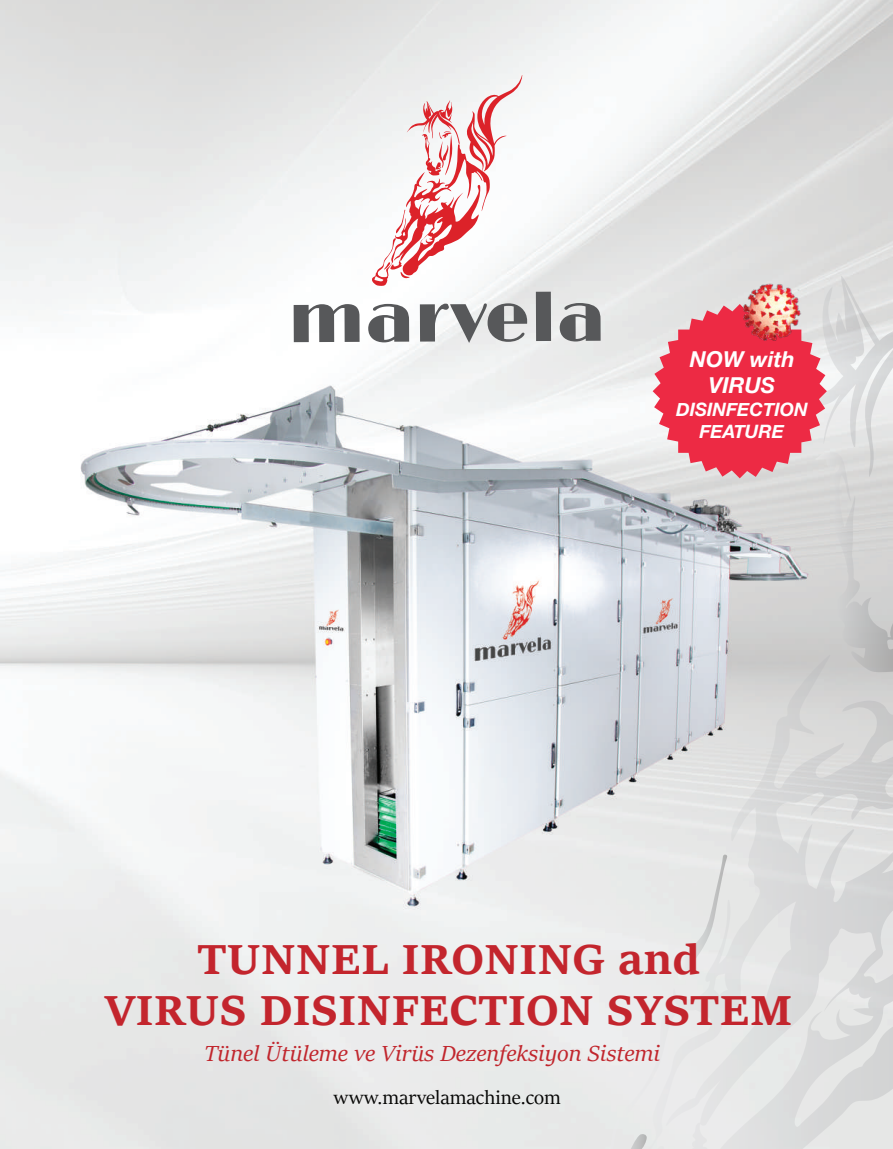
<style>
.page{position:relative;width:893px;height:1149px;background:#fff}
.page>*{position:absolute;margin:0;border:0;box-sizing:border-box;transform-origin:0 0}
.t1{font:700 45px/51px "Sitka Text";color:#c3252d;text-align:center}
.t2{font:italic 24px "Sitka Heading";color:#c1262d}
.t3{font:italic 700 21.9px/26.4px "Helvetica Neue";color:#fff;text-align:center}
.t4{font:21px "Sitka Display";color:#050504}
.t5{font:italic 700 18.45px/22px "Helvetica Neue";color:#fff;text-align:center}
</style>
<div class="page">
<img style="left:0;top:0;width:893px;height:1148px">
<svg style="left:563px;top:139px;width:330px;height:1009px;background:#dfe0e1"></svg>
<svg style="left:372px;top:75px;width:150px;height:211px"></svg>
<svg style="left:368px;top:304px;width:41px;height:38px"></svg>
<svg style="left:560px;top:303px;width:41px;height:38px;background:#8e8f90"></svg>
<svg style="left:420px;top:303px;width:107px;height:40px"></svg>
<div style="left:536px;top:291px;width:15px;height:50px;background:#57585a"></div>
<svg style="left:294px;top:304px;width:66px;height:38px"></svg>
<svg style="left:653px;top:271px;width:240px;height:401px;background:#d9b0b6"></svg>
<img style="left:734px;top:278px;width:73px;height:67px">
<p class="t3" style="left:690px;top:345px;width:106px">NOW with<br>VIRUS</p>
<p class="t5" style="left:676px;top:397px;width:133px">DISINFECTION<br>FEATURE</p>
<h1 class="t1" style="left:105px;top:929px;width:689px">TUNNEL IRONING and<br>VIRUS DISINFECTION SYSTEM</h1>
<p class="t2" style="left:204px;top:1035px;width:457px">Tünel Ütüleme ve Virüs Dezenfeksiyon Sistemi</p>
<p class="t4" style="left:334px;top:1081px;width:229px">www.marvelamachine.com</p>
</div>
